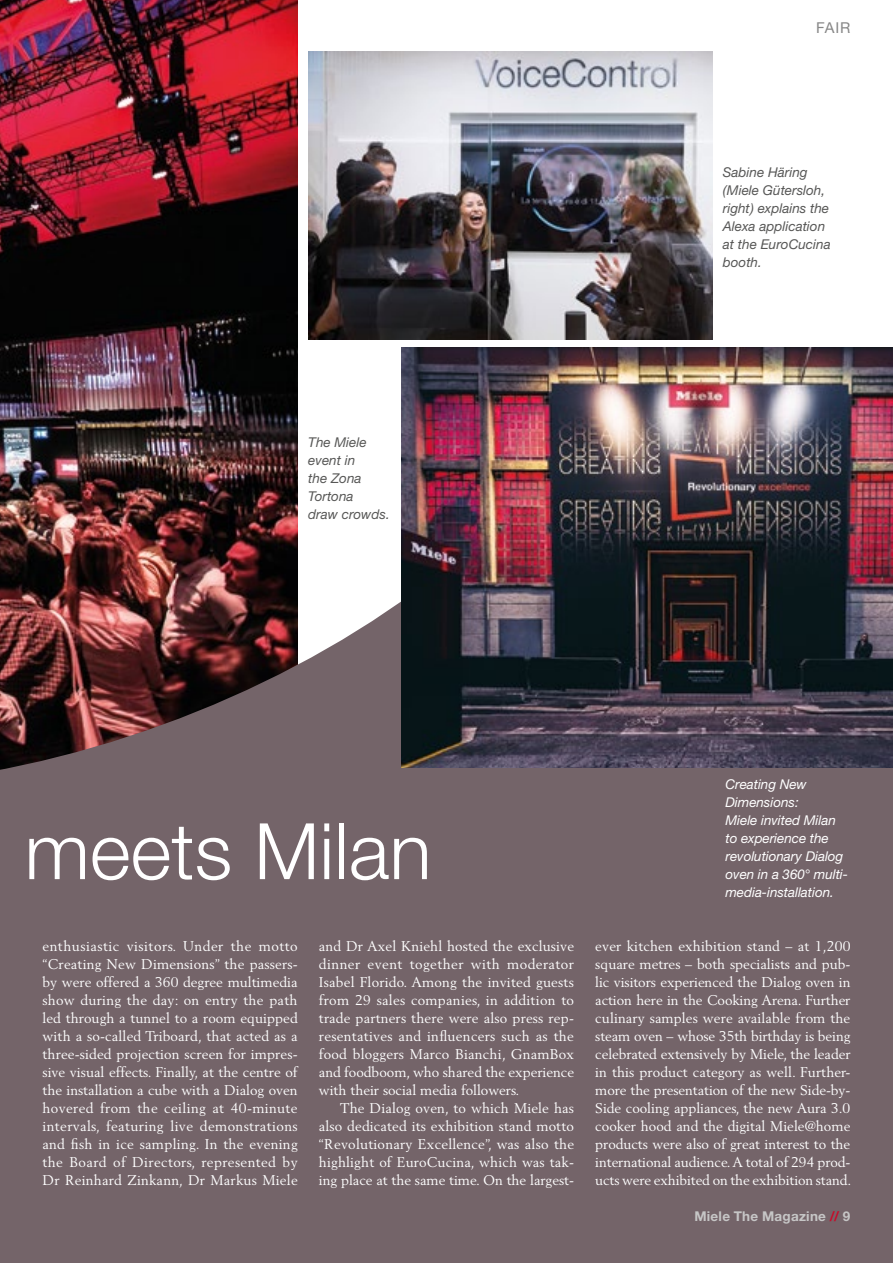
<style>
.page{position:relative;width:893px;height:1263px;background:#fff}
.page>*{position:absolute;margin:0;border:0;box-sizing:border-box;transform-origin:0 0}
.t1{font:300 78px "Helvetica Neue LT";letter-spacing:.005em;color:#fff}
.t2{font:15px "Helvetica Neue LT";color:#878787}
.t3{font:13.95px/18px "Berling";color:#fff;text-align:justify}
.t4{font:italic 13.5px/18px "Helvetica Neue LT";color:#575756}
.t5{font:italic 13.5px/18px "Helvetica Neue LT";letter-spacing:-.005em;color:#fff}
.t6{font:700 13.5px "Helvetica Neue LT";letter-spacing:.02em;color:#c6c6c6}
.s1{color:#ca0928}
</style>
<div class="page">
<img style="left:0;top:0;width:298px;height:275px">
<div style="left:0;top:795px;width:893px;height:468px;background:#746469"></div>
<img style="left:0;top:275px;width:805px;height:520px">
<img style="left:308px;top:51px;width:404px;height:288px">
<div style="left:288px;top:684px;width:605px;height:111px;background:#746469"></div>
<img style="left:401px;top:348px;width:492px;height:419px">
<p class="t4" style="left:308px;top:433px;width:83px">The Miele event in<br>the Zona<br>Tortona<br>draw crowds.</p>
<p class="t2" style="left:816px;top:19px;width:36px">FAIR</p>
<p class="t4" style="left:723px;top:163px;width:109px">Sabine Häring (Miele Gütersloh, right) explains the<br>Alexa application at the EuroCucina booth.</p>
<h1 class="t1" style="left:25px;top:804px;width:408px">meets Milan</h1>
<p class="t3" style="left:43px;top:937px;width:257px">enthusiastic visitors. Under the motto “Creating New Dimensions” the passers&shy;by were offered a 360 degree multimedia show during the day: on entry the path led through a tunnel to a room equipped with a so-called Triboard, that acted as a three-sided projection screen for impres&shy;sive visual effects. Finally, at the centre of the installation a cube with a Dialog oven hovered from the ceiling at 40-minute intervals, featuring live demonstrations and fish in ice sampling. In the evening the Board of Directors, represented by Dr Reinhard Zinkann, Dr Markus Miele</p>
<p class="t3" style="left:319px;top:937px;width:257px">and Dr Axel Kniehl hosted the exclusive dinner event together with moderator Isabel Florido. Among the invited guests from 29 sales companies, in addition to trade partners there were also press rep&shy;resentatives and influencers such as the food bloggers Marco Bianchi, GnamBox and foodboom, who shared the experience with their social media followers.</p>
<p class="t3" style="left:319px;top:1099px;width:257px;text-indent:21px">The Dialog oven, to which Miele has also dedicated its exhibition stand motto “Revolutionary Excellence”, was also the highlight of EuroCucina, which was tak&shy;ing place at the same time. On the largest-</p>
<p class="t5" style="left:725px;top:775px;width:124px">Creating New<br>Dimensions:<br>Miele invited Milan to experience the revolutionary Dialog oven in a 360° multi&shy;media-installation.</p>
<p class="t3" style="left:595px;top:937px;width:257px">ever kitchen exhibition stand – at 1,200 square metres – both specialists and pub&shy;lic visitors experienced the Dialog oven in action here in the Cooking Arena. Further culinary samples were available from the steam oven – whose 35th birthday is being celebrated extensively by Miele, the leader in this product category as well. Further&shy;more the presentation of the new Side-by-Side cooling appliances, the new Aura 3.0 cooker hood and the digital Miele@home products were also of great interest to the international audience. A total of 294 prod&shy;ucts were exhibited on the exhibition stand.</p>
<p class="t6" style="left:694px;top:1208px;width:158px">Miele The Magazine <span class="s1">//</span> 9</p>
</div>
